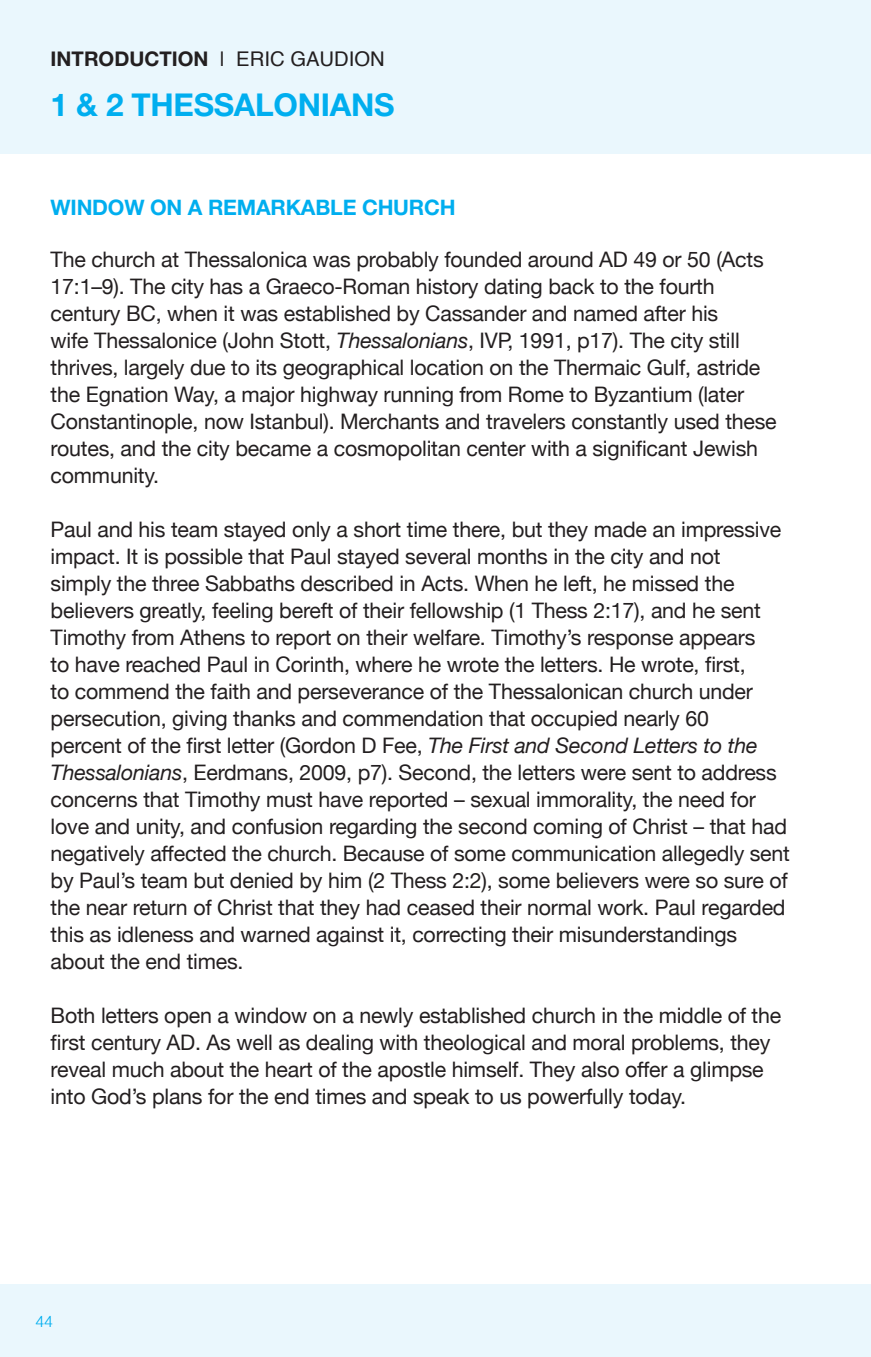
<style>
.page{position:relative;width:871px;height:1357px;background:#fff}
.page>*{position:absolute;margin:0;border:0;box-sizing:border-box;transform-origin:0 0}
.Body{font:700 31.5px "Helvetica Neue";letter-spacing:-.01em;color:#00aeef}
.Body-2{font:21.38px/27px "Helvetica Neue";letter-spacing:-.01em;color:#231f20}
.Body-3{font:700 21.38px "Helvetica Neue LT Std";letter-spacing:-.01em;color:#00aeef}
.Body-4{font:700 20.25px "Helvetica Neue";color:#231f20}
.t1{font:300 15.75px "Helvetica";color:#00aeef}
.s1{font-family:"Helvetica";font-weight:400}
.s2{font-style:italic}
</style>
<div class="page">
<div style="left:0;top:1284px;width:871px;height:73px;background:#eaf7fd"></div>
<div style="left:0;top:0;width:871px;height:153px;background:#eaf7fd"></div>
<p class="Body-4" style="left:51px;top:47px;width:336px">INTRODUCTION <span class="s1">| ERIC GAUDION</span></p>
<p class="Body" style="left:51px;top:85px;width:345px">1 &amp; 2 THESSALONIANS</p>
<p class="Body-3" style="left:51px;top:194px;width:406px">WINDOW ON A REMARKABLE CHURCH</p>
<p class="Body-2" style="left:51px;top:247px;width:727px">The church at Thessalonica was probably founded around AD 49 or 50 (Acts 17:1–9). The city has a Graeco-Roman history dating back to the fourth century BC, when it was established by Cassander and named after his<br>wife Thessalonice (John Stott, <span class="s2">Thessalonians</span>, IVP, 1991, p17). The city still thrives, largely due to its geographical location on the Thermaic Gulf, astride the Egnation Way, a major highway running from Rome to Byzantium (later Constantinople, now Istanbul). Merchants and travelers constantly used these routes, and the city became a cosmopolitan center with a significant Jewish community.</p>
<p class="Body-2" style="left:51px;top:517px;width:741px">Paul and his team stayed only a short time there, but they made an impressive impact. It is possible that Paul stayed several months in the city and not<br>simply the three Sabbaths described in Acts. When he left, he missed the believers greatly, feeling bereft of their fellowship (1 Thess 2:17), and he sent Timothy from Athens to report on their welfare. Timothy’s response appears<br>to have reached Paul in Corinth, where he wrote the letters. He wrote, first,<br>to commend the faith and perseverance of the Thessalonican church under persecution, giving thanks and commendation that occupied nearly 60<br>percent of the first letter (Gordon D Fee, <span class="s2">The First and Second Letters to the Thessalonians</span>, Eerdmans, 2009, p7). Second, the letters were sent to address concerns that Timothy must have reported – sexual immorality, the need for love and unity, and confusion regarding the second coming of Christ – that had negatively affected the church. Because of some communication allegedly sent by Paul’s team but denied by him (2 Thess 2:2), some believers were so sure of the near return of Christ that they had ceased their normal work. Paul regarded this as idleness and warned against it, correcting their misunderstandings about the end times.</p>
<p class="Body-2" style="left:51px;top:1003px;width:732px">Both letters open a window on a newly established church in the middle of the first century AD. As well as dealing with theological and moral problems, they reveal much about the heart of the apostle himself. They also offer a glimpse into God’s plans for the end times and speak to us powerfully today.</p>
<p class="t1" style="left:35px;top:1307px;width:19px">44</p>
</div>
